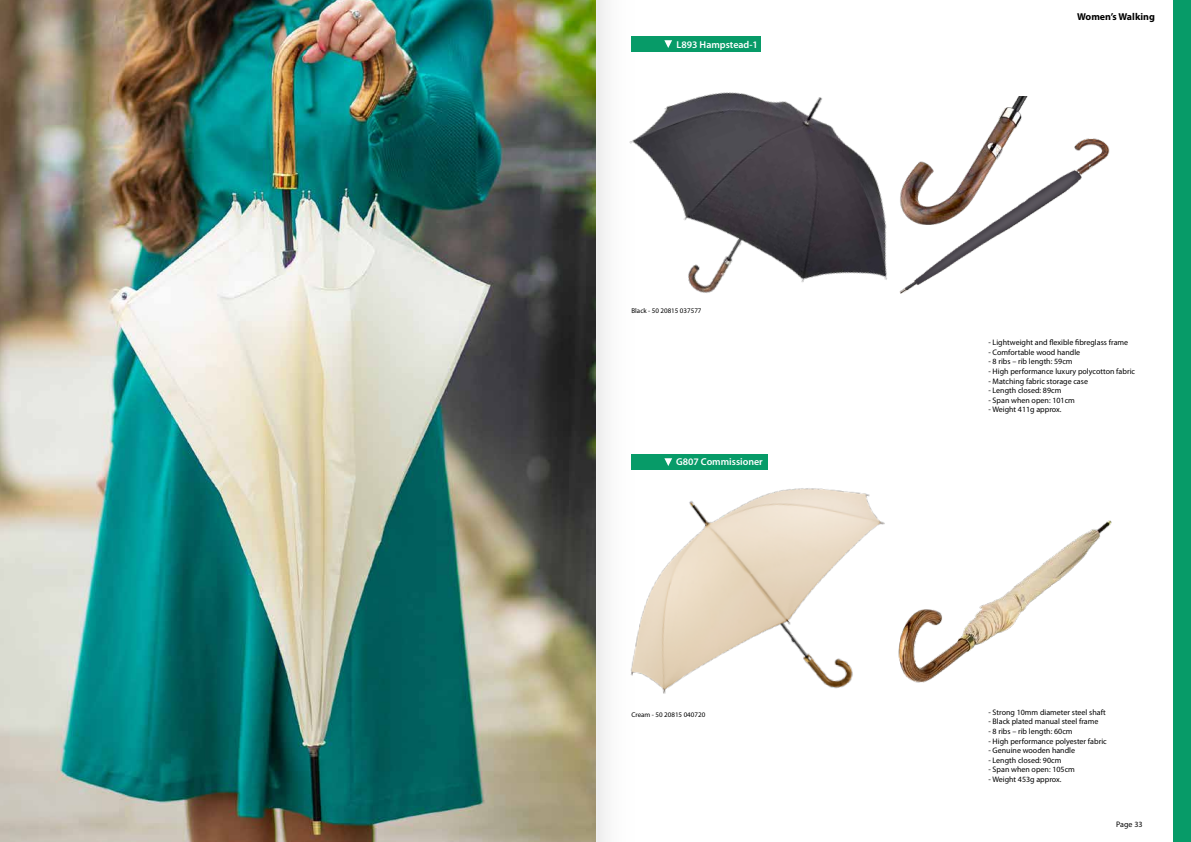
<style>
.page{position:relative;width:1191px;height:842px;background:#fff}
.page>*{position:absolute;margin:0;border:0;box-sizing:border-box;transform-origin:0 0}
.t1{font:600 10px "Myriad Pro";color:#fff}
.t2{font:700 10px "Myriad Pro";color:#000}
.t3{font:8px "Myriad Pro";color:#000}
.t4{font:7px "Myriad Pro";color:#000}
</style>
<div class="page">
<div style="left:563px;top:0;width:72px;height:841px;background:#f9f9f9"></div>
<div style="left:1173px;top:0;width:18px;height:842px;background:#079b68"></div>
<img style="left:953px;top:138px;width:157px;height:126px">
<img style="left:631px;top:488px;width:248px;height:206px">
<div style="left:631px;top:454px;width:137px;height:16px;background:#079b68"></div>
<svg style="left:664px;top:458px;width:8px;height:8px"></svg>
<img style="left:879px;top:520px;width:233px;height:163px">
<img style="left:595px;top:19px;width:358px;height:361px">
<img style="left:893px;top:97px;width:140px;height:140px">
<img style="left:0;top:0;width:595px;height:842px">
<p class="t1" style="left:676px;top:39px;width:83px">L893 Hampstead-1</p>
<p class="t4" style="left:631px;top:306px;width:72px">Black - 50 20815 037577</p>
<p class="t1" style="left:676px;top:456px;width:88px">G807 Commissioner</p>
<p class="t4" style="left:631px;top:710px;width:75px">Cream - 50 20815 040720</p>
<p class="t2" style="left:1077px;top:10px;width:79px">Women’s Walking</p>
<p class="t3" style="left:988px;top:337px;width:141px">- Lightweight and flexible fibreglass frame</p>
<p class="t3" style="left:988px;top:347px;width:93px">- Comfortable wood handle</p>
<p class="t3" style="left:988px;top:357px;width:86px">- 8 ribs – rib length: 59cm</p>
<p class="t3" style="left:988px;top:366px;width:148px">- High performance luxury polycotton fabric</p>
<p class="t3" style="left:988px;top:376px;width:101px">- Matching fabric storage case</p>
<p class="t3" style="left:988px;top:385px;width:74px">- Length closed: 89cm</p>
<p class="t3" style="left:988px;top:395px;width:88px">- Span when open: 101cm</p>
<p class="t3" style="left:988px;top:405px;width:75px">- Weight 411g approx.</p>
<p class="t3" style="left:988px;top:707px;width:119px">- Strong 10mm diameter steel shaft</p>
<p class="t3" style="left:988px;top:717px;width:111px">- Black plated manual steel frame</p>
<p class="t3" style="left:988px;top:726px;width:86px">- 8 ribs – rib length: 60cm</p>
<p class="t3" style="left:988px;top:736px;width:120px">- High performance polyester fabric</p>
<p class="t3" style="left:988px;top:746px;width:88px">- Genuine wooden handle</p>
<p class="t3" style="left:988px;top:755px;width:74px">- Length closed: 90cm</p>
<p class="t3" style="left:988px;top:765px;width:88px">- Span when open: 105cm</p>
<p class="t3" style="left:988px;top:774px;width:75px">- Weight 453g approx.</p>
<p class="t3" style="left:1116px;top:819px;width:28px">Page 33</p>
</div>
